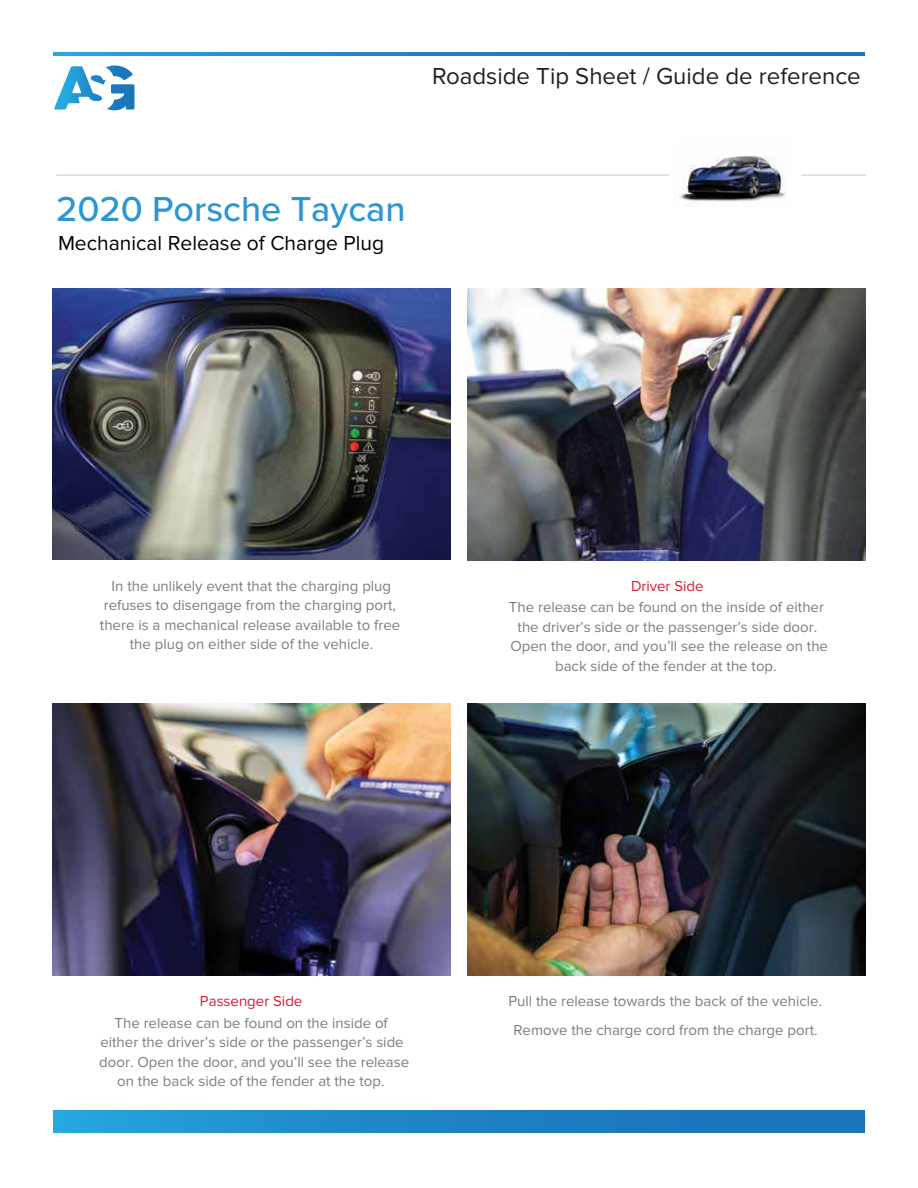
<style>
.page{position:relative;width:918px;height:1188px;background:#fff}
.page>*{position:absolute;margin:0;border:0;box-sizing:border-box;transform-origin:0 0}
.t1{font:500 36px "Proxima Nova";color:#2a96d3}
.t2{font:24px "Proxima Nova";color:#231f20}
.t3{font:21px "Proxima Nova";color:#000}
.t4{font:15px/19.5px "Proxima Nova";color:#797e82;text-align:center}
.t5{font:15px "Proxima Nova";color:#d91a32}
</style>
<div class="page">
<img style="left:679px;top:156px;width:106px;height:51px">
<hr style="left:56px;top:175px;width:613px;height:1px;background:#c7c9c8">
<hr style="left:801px;top:175px;width:65px;height:1px;background:#c7c9c8">
<img style="left:53px;top:288px;width:397px;height:272px">
<img style="left:52px;top:704px;width:398px;height:271px">
<img style="left:468px;top:288px;width:398px;height:272px">
<img style="left:468px;top:704px;width:398px;height:271px">
<div style="left:54px;top:1110px;width:811px;height:23px;background:linear-gradient(to right,#24a0d9,#196cb5)"></div>
<svg style="left:54px;top:65px;width:80px;height:45px"></svg>
<svg style="left:54px;top:52px;width:811px;height:4px;background:#1e85c7"></svg>
<h2 class="t2" style="left:432px;top:62px;width:430px">Roadside Tip Sheet / Guide de reference</h2>
<h1 class="t1" style="left:56px;top:182px;width:351px">2020 Porsche Taycan</h1>
<h3 class="t3" style="left:58px;top:231px;width:328px">Mechanical Release of Charge Plug</h3>
<p class="t4" style="left:100px;top:576px;width:302px">In the unlikely event that the charging plug refuses to disengage from the charging port, there is a mechanical release available to free the plug on either side of the vehicle.</p>
<p class="t5" style="left:631px;top:577px;width:74px">Driver Side</p>
<p class="t4" style="left:509px;top:598px;width:321px">The release can be found on the inside of either the driver’s side or the passenger’s side door.<br>Open the door, and you’ll see the release on the back side of the fender at the top.</p>
<p class="t5" style="left:200px;top:993px;width:104px">Passenger Side</p>
<p class="t4" style="left:99px;top:1013px;width:311px">The release can be found on the inside of either the driver’s side or the passenger’s side door. Open the door, and you’ll see the release on the back side of the fender at the top.</p>
<p class="t4" style="left:508px;top:987px;width:315px;line-height:28.3px">Pull the release towards the back of the vehicle.<br>Remove the charge cord from the charge port.</p>
</div>
